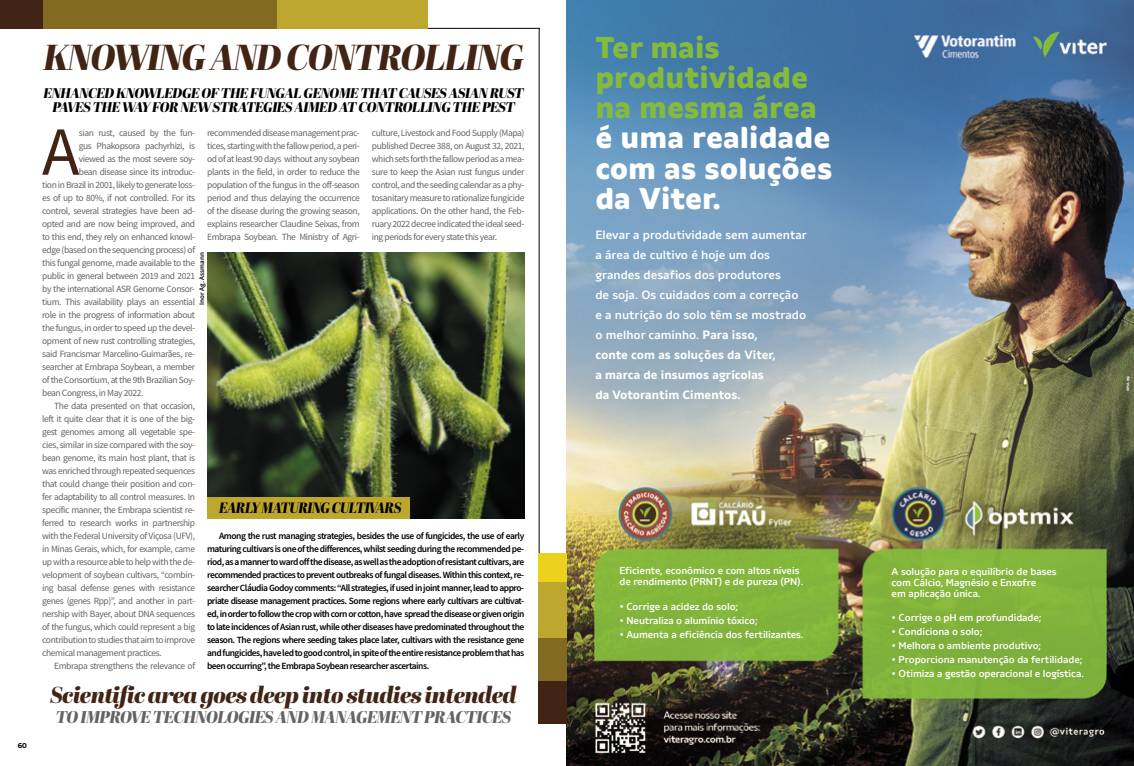
<style>
.page{position:relative;width:1134px;height:766px;background:#fff}
.page>*{position:absolute;margin:0;border:0;box-sizing:border-box;transform-origin:0 0}
.t1{font:69px "Source Sans Pro";color:#412415}
.t2{font:italic 36px "Abril Fatface";letter-spacing:-.025em;color:#412415}
.t3{font:900 30px/30px "Votorantim Sans";color:#fff;text-align:justify}
.t4{font:900 30px/30px "Votorantim Sans";color:#84bb3d}
.t5{font:italic 23px "Abril Fatface";color:#412415}
.t6{font:italic 17px "Abril Fatface";letter-spacing:-.03em;color:#636363}
.t7{font:italic 15px "Abril Fatface";letter-spacing:-.03em;color:#000;scale:.93 1}
.t8{font:italic 14px/14px "Abril Fatface";letter-spacing:-.025em;color:#000;text-align:center}
.t9{font:500 12px/20px "Votorantim Sans";color:#fff}
.t10{font:500 10px/11px "Votorantim Sans";letter-spacing:-.01em;color:#fff}
.t11{font:9.5px/13px "Source Sans Pro";letter-spacing:-.04em;color:#636363;text-align:justify}
.t12{font:600 9.5px/13px "Source Sans Pro";letter-spacing:-.05em;color:#000;text-align:justify}
.t13{font:600 7px "Source Sans Pro";color:#000}
.t14{font:700 7px "Montserrat";color:#000}
.t15{font:700 4px "Gotham";color:#fff}
.s1{font-weight:700}
</style>
<div class="page">
<hr style="left:0;top:28px;width:540px;height:1px;background:#000">
<div style="left:43px;top:0;width:235px;height:29px;background:#836a22"></div>
<div style="left:0;top:0;width:43px;height:29px;background:#412415"></div>
<div style="left:277px;top:0;width:151px;height:29px;background:#bda72f"></div>
<img style="left:567px;top:0;width:567px;height:765px">
<hr style="left:539px;top:28px;width:1px;height:525px;background:#000">
<div style="left:539px;top:581px;width:28px;height:57px;background:#bda72f"></div>
<div style="left:539px;top:638px;width:28px;height:42px;background:#836a22"></div>
<div style="left:539px;top:553px;width:28px;height:28px;background:#ecd21c"></div>
<div style="left:539px;top:680px;width:28px;height:43px;background:#412415"></div>
<img style="left:207px;top:252px;width:317px;height:266px">
<div style="left:207px;top:497px;width:202px;height:21px;background:#bda72f"></div>
<p class="t14" style="left:18px;top:740px;width:11px">60</p>
<h2 class="t2" style="left:43px;top:31px;width:482px">KNOWING AND CONTROLLING</h2>
<h3 class="t8" style="left:44px;top:85px;width:481px">ENHANCED KNOWLEDGE OF THE FUNGAL GENOME THAT CAUSES ASIAN RUST<br>PAVES THE WAY FOR NEW STRATEGIES AIMED AT CONTROLLING THE PEST</h3>
<h1 class="t1" style="left:42px;top:108px;width:39px">A</h1>
<p class="t11" style="left:79px;top:126px;width:118px">sian rust, caused by the fun-</p>
<p class="t11" style="left:207px;top:126px;width:154px">recommended disease management prac&shy;tices, starting with the fallow period, a peri&shy;od of at least 90 days without any soybean plants in the field, in order to reduce the population of the fungus in the off-season period and thus delaying the occurrence of the disease during the growing season, explains researcher Claudine Seixas, from Embrapa Soybean. The Ministry of Agri-</p>
<p class="t11" style="left:372px;top:126px;width:154px">culture, Livestock and Food Supply (Mapa) published Decree 388, on August 32, 2021, which sets forth the fallow period as a mea&shy;sure to keep the Asian rust fungus under control, and the seeding calendar as a phy&shy;tosanitary measure to rationalize fungicide applications. On the other hand, the Feb&shy;ruary 2022 decree indicated the ideal seed&shy;ing periods for every state this year.</p>
<p class="t11" style="left:79px;top:139px;width:118px">gus Phakopsora pachyrhizi, is</p>
<p class="t11" style="left:79px;top:152px;width:118px">viewed as the most severe soy-</p>
<p class="t11" style="left:79px;top:165px;width:118px">bean disease since its introduc-</p>
<p class="t11" style="left:42px;top:178px;width:154px">tion in Brazil in 2001, likely to generate loss-</p>
<p class="t11" style="left:42px;top:191px;width:154px">es of up to 80%, if not controlled. For its</p>
<p class="t11" style="left:42px;top:204px;width:154px">control, several strategies have been ad-</p>
<p class="t11" style="left:42px;top:217px;width:154px">opted and are now being improved, and</p>
<p class="t11" style="left:42px;top:230px;width:154px">to this end, they rely on enhanced knowl-</p>
<p class="t11" style="left:42px;top:243px;width:154px">edge (based on the sequencing process) of</p>
<p class="t11" style="left:42px;top:256px;width:154px">this fungal genome, made available to the</p>
<p class="t11" style="left:42px;top:269px;width:154px">public in general between 2019 and 2021</p>
<p class="t11" style="left:42px;top:282px;width:154px">by the international ASR Genome Consor-</p>
<p class="t11" style="left:42px;top:295px;width:154px">tium. This availability plays an essential</p>
<p class="t11" style="left:42px;top:308px;width:154px">role in the progress of information about</p>
<p class="t11" style="left:42px;top:321px;width:154px">the fungus, in order to speed up the devel-</p>
<p class="t11" style="left:42px;top:334px;width:154px">opment of new rust controlling strategies,</p>
<p class="t11" style="left:42px;top:347px;width:154px">said Francismar Marcelino-Guimarães, re-</p>
<p class="t11" style="left:42px;top:360px;width:154px">searcher at Embrapa Soybean, a member</p>
<p class="t11" style="left:42px;top:373px;width:154px">of the Consortium, at the 9th Brazilian Soy-</p>
<p class="t11" style="left:42px;top:386px;width:103px">bean Congress, in May 2022.</p>
<p class="t11" style="left:54px;top:399px;width:142px">The data presented on that occasion,</p>
<p class="t11" style="left:42px;top:412px;width:154px">left it quite clear that it is one of the big-</p>
<p class="t11" style="left:42px;top:425px;width:154px">gest genomes among all vegetable spe-</p>
<p class="t11" style="left:42px;top:438px;width:154px">cies, similar in size compared with the soy-</p>
<p class="t11" style="left:42px;top:451px;width:154px">bean genome, its main host plant, that is</p>
<p class="t11" style="left:42px;top:464px;width:154px">was enriched through repeated sequences</p>
<p class="t11" style="left:42px;top:477px;width:154px">that could change their position and con-</p>
<p class="t11" style="left:42px;top:490px;width:154px">fer adaptability to all control measures. In</p>
<p class="t11" style="left:42px;top:503px;width:154px">specific manner, the Embrapa scientist re-</p>
<p class="t11" style="left:42px;top:516px;width:154px">ferred to research works in partnership</p>
<p class="t11" style="left:42px;top:529px;width:154px">with the Federal University of Viçosa (UFV),</p>
<p class="t11" style="left:42px;top:542px;width:154px">in Minas Gerais, which, for example, came</p>
<p class="t11" style="left:42px;top:555px;width:154px">up with a resource able to help with the de-</p>
<p class="t11" style="left:42px;top:568px;width:154px">velopment of soybean cultivars, “combin-</p>
<p class="t11" style="left:42px;top:581px;width:154px">ing basal defense genes with resistance</p>
<p class="t11" style="left:42px;top:594px;width:154px">genes (genes Rpp)”, and another in part-</p>
<p class="t11" style="left:42px;top:607px;width:154px">nership with Bayer, about DNA sequences</p>
<p class="t11" style="left:42px;top:620px;width:154px">of the fungus, which could represent a big</p>
<p class="t11" style="left:42px;top:633px;width:154px">contribution to studies that aim to improve</p>
<p class="t11" style="left:42px;top:646px;width:121px">chemical management practices.</p>
<p class="t11" style="left:54px;top:659px;width:142px">Embrapa strengthens the relevance of</p>
<p class="t13" style="left:197px;top:304px;width:54px;rotate:-90deg">Inor Ag. Assmann</p>
<h3 class="t7" style="left:376px;top:496px;width:20px">ARS</h3>
<p class="t12" style="left:207px;top:529px;width:319px;text-indent:12px">Among the rust managing strategies, besides the use of fungicides, the use of early maturing cultivars is one of the differences, whilst seeding during the recommended pe&shy;riod, as a manner to ward off the disease, as well as the adoption of resistant cultivars, are recommended practices to prevent outbreaks of fungal diseases. Within this context, re&shy;searcher Cláudia Godoy comments: “All strategies, if used in joint manner, lead to appro&shy;priate disease management practices. Some regions where early cultivars are cultivat&shy;ed, in order to follow the crop with corn or cotton, have spread the disease or given origin to late incidences of Asian rust, while other diseases have predominated throughout the season. The regions where seeding takes place later, cultivars with the resistance gene and fungicides, have led to good control, in spite of the entire resistance problem that has been occurring”, the Embrapa Soybean researcher ascertains.</p>
<h3 class="t7" style="left:219px;top:496px;width:76px">EARLY MATURING</h3>
<h3 class="t7" style="left:332px;top:496px;width:10px">CULTIV</h3>
<h3 class="t5" style="left:50px;top:678px;width:468px">SCIENTIFIC AREA GOES DEEP INTO STUDIES INTENDED</h3>
<h3 class="t6" style="left:56px;top:705px;width:457px">TO IMPROVE TECHNOLOGIES AND MANAGEMENT PRACTICES</h3>
<h3 class="t4" style="left:595px;top:33px;width:223px">Ter mais produtividade na mesma área</h3>
<h3 class="t3" style="left:595px;top:123px;width:238px">é uma realidade com as soluções da Viter.</h3>
<p class="t9" style="left:595px;top:225px;width:213px">Elevar a produtividade sem aumentar a área de cultivo é hoje um dos grandes desafios dos produtores<br>de soja. Os cuidados com a correção e a nutrição do solo têm se mostrado o melhor caminho. <span class="s1">Para isso,<br>conte com as soluções da Viter,<br>a marca de insumos agrícolas<br>da Votorantim Cimentos.</span></p>
<p class="t15" style="left:1125px;top:391px;width:16px;rotate:-90deg">omz.ag</p>
<p class="t10" style="left:619px;top:565px;width:185px">Eficiente, econômico e com altos níveis de rendimento (PRNT) e de pureza (PN).</p>
<p class="t10" style="left:891px;top:566px;width:167px">A solução para o equilíbrio de bases com Cálcio, Magnésio e Enxofre<br>em aplicação única.</p>
<p class="t10" style="left:619px;top:601px;width:120px">• Corrige a acidez do solo;</p>
<p class="t10" style="left:619px;top:615px;width:140px">• Neutraliza o alumínio tóxico;</p>
<p class="t10" style="left:619px;top:629px;width:186px">• Aumenta a eficiência dos fertilizantes.</p>
<p class="t10" style="left:891px;top:612px;width:151px">• Corrige o pH em profundidade;</p>
<p class="t10" style="left:891px;top:626px;width:92px">• Condiciona o solo;</p>
<p class="t10" style="left:891px;top:640px;width:151px">• Melhora o ambiente produtivo;</p>
<p class="t10" style="left:891px;top:654px;width:192px">• Proporciona manutenção da fertilidade;</p>
<p class="t10" style="left:891px;top:668px;width:194px">• Otimiza a gestão operacional e logística.</p>
</div>
